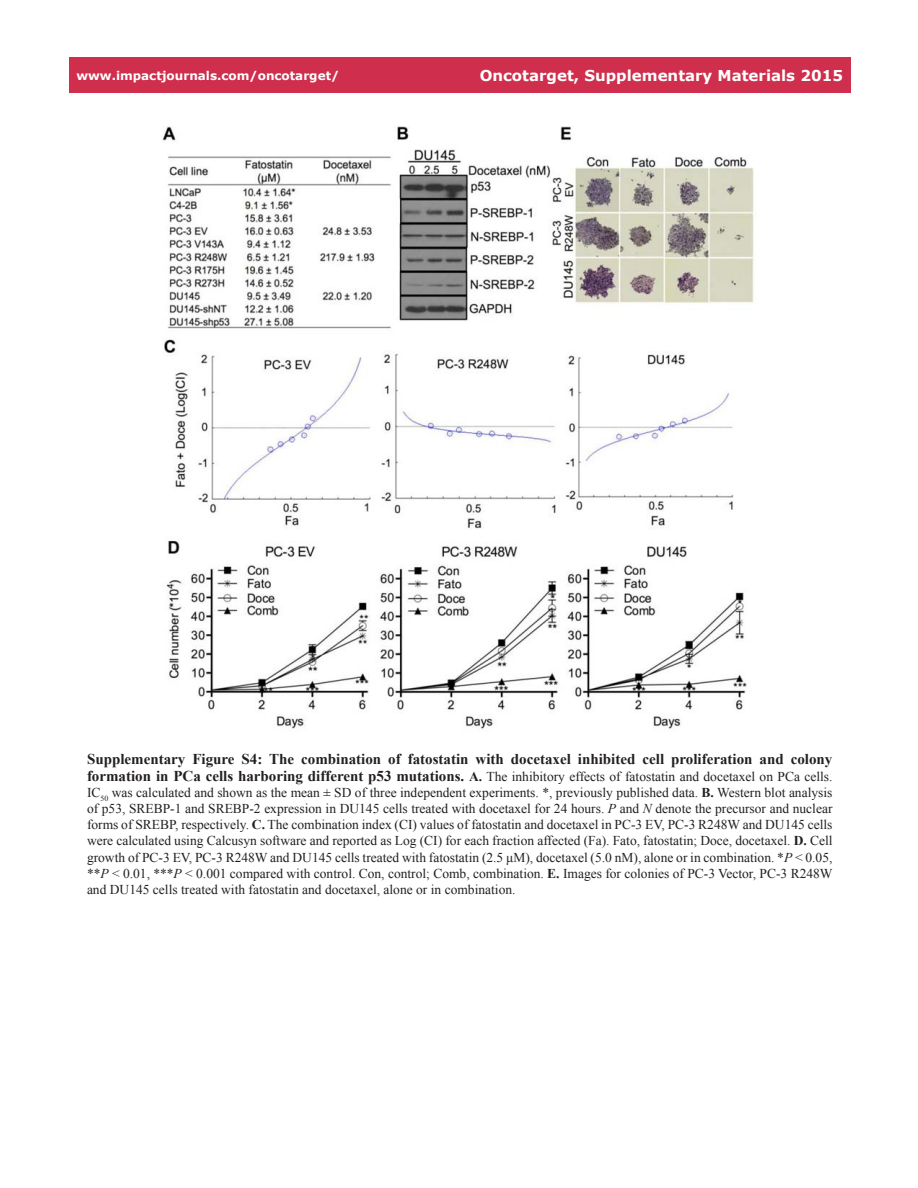
<style>
.page{position:relative;width:918px;height:1188px;background:#fff}
.page>*{position:absolute;margin:0;border:0;box-sizing:border-box;transform-origin:0 0}
.FigureText{font:700 15px "Times New Roman";color:#231f20}
.t1{font:700 15px "Verdana";color:#fff}
.FigureText-2{font:13.5px/16.2px "Times New Roman";color:#231f20;text-align:justify}
.t2{font:700 12px "Verdana";color:#fff}
.s1{font-weight:700;font-size:15px}
.s2{font-weight:700}
.s3{font-style:italic}
</style>
<div class="page">
<div style="left:69px;top:57px;width:781px;height:36px;background:#cf2e4c"></div>
<img style="left:163px;top:126px;width:591px;height:604px">
<p class="t2" style="left:76px;top:67px;width:264px">www.impactjournals.com/oncotarget/</p>
<p class="t1" style="left:480px;top:65px;width:365px">Oncotarget, Supplementary Materials 2015</p>
<p class="FigureText" style="left:87px;top:749px;width:747px">Supplementary Figure S4: The combination of fatostatin with docetaxel inhibited cell proliferation and colony</p>
<p class="FigureText-2" style="left:87px;top:768px;width:747px"><span class="s1">formation in PCa cells harboring different p53 mutations.</span> <span class="s2">A.</span> The inhibitory effects of fatostatin and docetaxel on PCa cells.<br>IC<sub>50</sub> was calculated and shown as the mean ± SD of three independent experiments. *, previously published data. <span class="s2">B.</span> Western blot analysis of p53, SREBP-1 and SREBP-2 expression in DU145 cells treated with docetaxel for 24 hours. <span class="s3">P</span> and <span class="s3">N</span> denote the precursor and nuclear forms of SREBP, respectively. <span class="s2">C.</span> The combination index (CI) values of fatostatin and docetaxel in PC-3 EV, PC-3 R248W and DU145 cells were calculated using Calcusyn software and reported as Log (CI) for each fraction affected (Fa). Fato, fatostatin; Doce, docetaxel. <span class="s2">D.</span> Cell growth of PC-3 EV, PC-3 R248W and DU145 cells treated with fatostatin (2.5 μM), docetaxel (5.0 nM), alone or in combination. *<span class="s3">P</span> &lt; 0.05, **<span class="s3">P</span> &lt; 0.01, ***<span class="s3">P</span> &lt; 0.001 compared with control. Con, control; Comb, combination. <span class="s2">E.</span> Images for colonies of PC-3 Vector, PC-3 R248W and DU145 cells treated with fatostatin and docetaxel, alone or in combination.</p>
</div>
